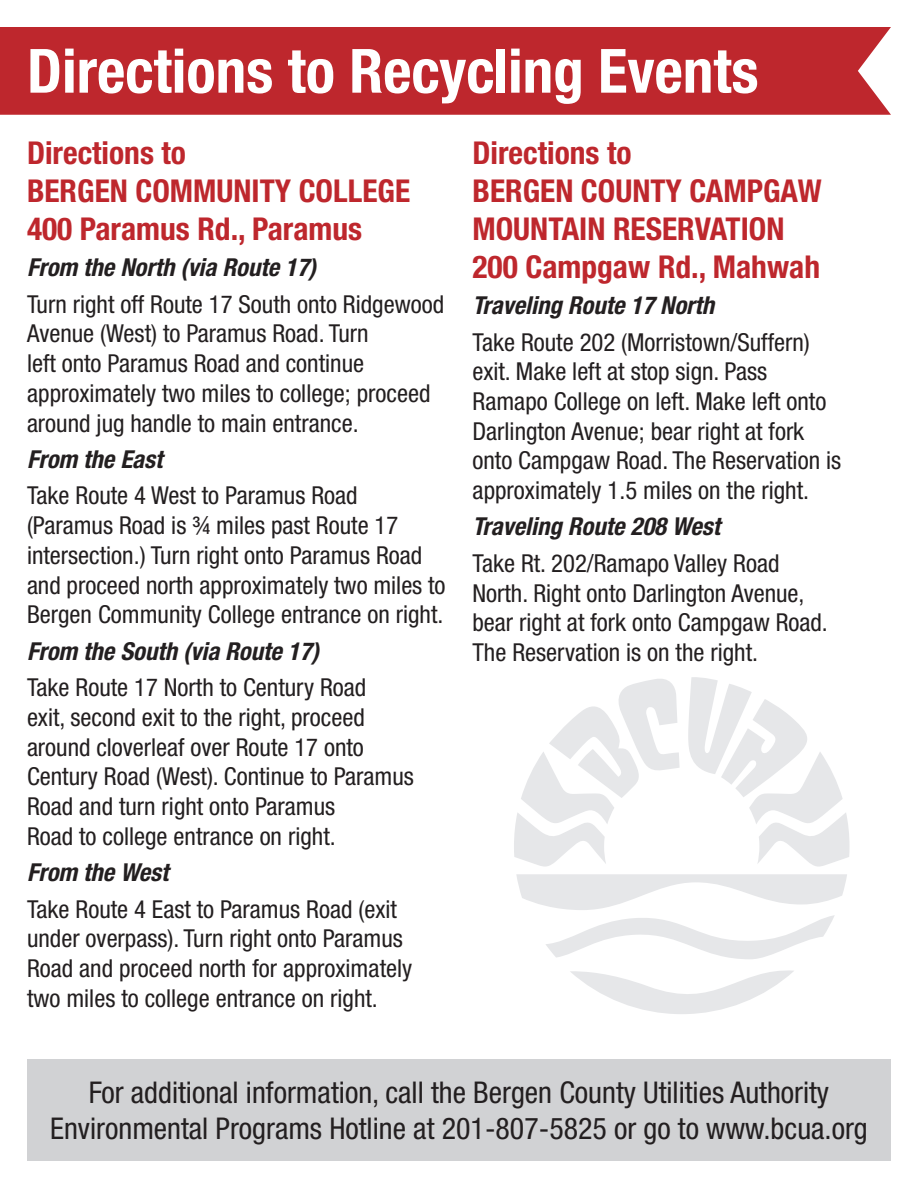
<style>
.page{position:relative;width:918px;height:1188px;background:#fff}
.page>*{position:absolute;margin:0;border:0;box-sizing:border-box;transform-origin:0 0}
.t1{font:700 condensed 61.05px "Helvetica Neue LT Std";color:#fff}
.t2{font:700 condensed 31.5px/37.8px "Helvetica Neue LT Std";color:#be272d}
.t3{font:condensed 30px/36px "Helvetica Neue LT Std";color:#231f20;text-align:center}
.t4{font:condensed 24.75px/29.7px "Helvetica Neue LT Std";color:#231f20}
.t5{font:italic 700 condensed 24.75px "Helvetica Neue LT Std";color:#231f20}
</style>
<div class="page">
<div style="left:0;top:27px;width:891px;height:88px;background:#be272d"></div>
<div style="left:27px;top:1060px;width:864px;height:101px;background:#d1d2d4"></div>
<svg style="left:514px;top:679px;width:166px;height:188px"></svg>
<svg style="left:688px;top:677px;width:162px;height:190px"></svg>
<svg style="left:516px;top:874px;width:331px;height:85px"></svg>
<svg style="left:570px;top:970px;width:224px;height:44px"></svg>
<p class="t1" style="left:27px;top:34px;width:733px">Directions to Recycling Events</p>
<p class="t2" style="left:27px;top:134px;width:385px">Directions to<br>BERGEN COMMUNITY COLLEGE<br>400 Paramus Rd., Paramus</p>
<p class="t5" style="left:27px;top:253px;width:291px">From the North (via Route 17)</p>
<p class="t4" style="left:27px;top:289px;width:419px">Turn right off Route 17 South onto Ridgewood Avenue (West) to Paramus Road. Turn<br>left onto Paramus Road and continue approximately two miles to college; proceed around jug handle to main entrance.</p>
<p class="t5" style="left:27px;top:444px;width:137px">From the East</p>
<p class="t4" style="left:27px;top:481px;width:420px">Take Route 4 West to Paramus Road (Paramus Road is ¾ miles past Route 17 intersection.) Turn right onto Paramus Road and proceed north approximately two miles to Bergen Community College entrance on right.</p>
<p class="t5" style="left:27px;top:636px;width:294px">From the South (via Route 17)</p>
<p class="t4" style="left:27px;top:672px;width:389px">Take Route 17 North to Century Road<br>exit, second exit to the right, proceed around cloverleaf over Route 17 onto Century Road (West). Continue to Paramus Road and turn right onto Paramus<br>Road to college entrance on right.</p>
<p class="t5" style="left:27px;top:857px;width:143px">From the West</p>
<p class="t4" style="left:27px;top:894px;width:387px">Take Route 4 East to Paramus Road (exit under overpass). Turn right onto Paramus Road and proceed north for approximately two miles to college entrance on right.</p>
<p class="t2" style="left:472px;top:134px;width:351px">Directions to<br>BERGEN COUNTY CAMPGAW<br>MOUNTAIN RESERVATION<br>200 Campgaw Rd., Mahwah</p>
<p class="t5" style="left:472px;top:290px;width:243px">Traveling Route 17 North</p>
<p class="t4" style="left:472px;top:327px;width:370px">Take Route 202 (Morristown/Suffern) exit. Make left at stop sign. Pass Ramapo College on left. Make left onto Darlington Avenue; bear right at fork onto Campgaw Road. The Reservation is approximately 1.5 miles on the right.</p>
<p class="t5" style="left:472px;top:512px;width:249px">Traveling Route 208 West</p>
<p class="t4" style="left:472px;top:548px;width:357px">Take Rt. 202/Ramapo Valley Road North. Right onto Darlington Avenue, bear right at fork onto Campgaw Road.<br>The Reservation is on the right.</p>
<p class="t3" style="left:50px;top:1074px;width:819px">For additional information, call the Bergen County Utilities Authority<br>Environmental Programs Hotline at 201-807-5825 or go to www.bcua.org</p>
</div>
